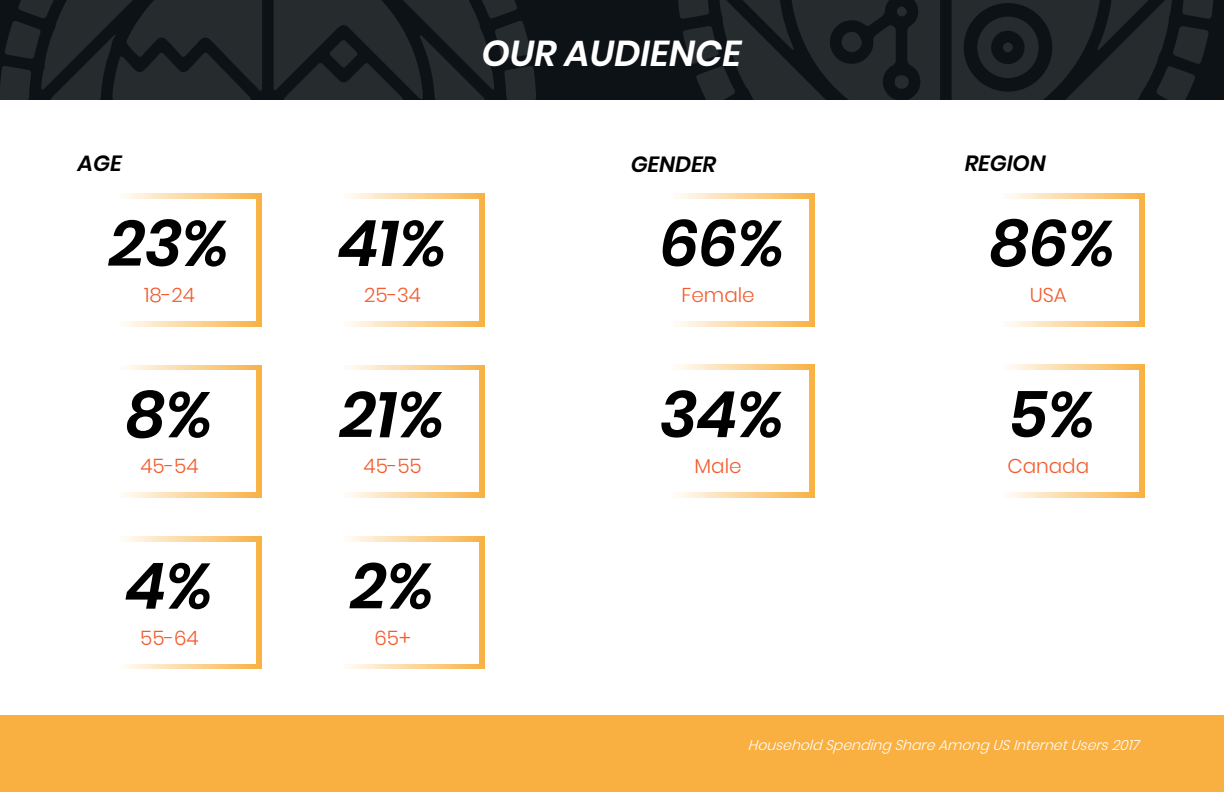
<style>
.page{position:relative;width:1224px;height:792px;background:#fff}
.page>*{position:absolute;margin:0;border:0;box-sizing:border-box;transform-origin:0 0}
.t1{font:italic 600 64px "Poppins";color:#000}
.t2{font:italic 600 36px "Poppins";color:#fff}
.t3{font:italic 600 22px "Poppins";color:#000}
.t4{font:300 20px "Poppins";color:#f25c2e}
.t5{font:italic 300 14px "Poppins";color:#fff}
</style>
<div class="page">
<div style="left:0;top:0;width:1224px;height:100px;background:#0d1217"></div>
<svg style="left:0;top:0;width:536px;height:100px;fill:#262b2e"></svg>
<svg style="left:1209px;top:0;width:4px;height:19px"></svg>
<svg style="left:678px;top:0;width:531px;height:100px;fill:#262b2e"></svg>
<div style="left:0;top:716px;width:1224px;height:76px;background:#fab040"></div>
<div style="left:632px;top:365px;width:182px;height:132px;background:linear-gradient(to right,#fff,#f9b54d)"></div>
<div style="left:637px;top:370px;width:172px;height:122px;background:#fff"></div>
<div style="left:963px;top:365px;width:182px;height:132px;background:linear-gradient(to right,#fff,#f9b54b)"></div>
<div style="left:967px;top:370px;width:172px;height:122px;background:#fff"></div>
<div style="left:632px;top:194px;width:182px;height:132px;background:linear-gradient(to right,#fff,#f9b54d)"></div>
<div style="left:637px;top:199px;width:172px;height:122px;background:#fff"></div>
<div style="left:963px;top:194px;width:182px;height:132px;background:linear-gradient(to right,#fff,#f9b54b)"></div>
<div style="left:967px;top:199px;width:172px;height:122px;background:#fff"></div>
<div style="left:79px;top:536px;width:182px;height:133px;background:linear-gradient(to right,#fff,#f9b54d)"></div>
<div style="left:83px;top:542px;width:173px;height:121px;background:#fff"></div>
<div style="left:303px;top:536px;width:182px;height:133px;background:linear-gradient(to right,#fff,#f9b54b)"></div>
<div style="left:307px;top:542px;width:172px;height:121px;background:#fff"></div>
<div style="left:79px;top:365px;width:182px;height:133px;background:linear-gradient(to right,#fff,#f9b54d)"></div>
<div style="left:83px;top:371px;width:173px;height:121px;background:#fff"></div>
<div style="left:303px;top:365px;width:182px;height:133px;background:linear-gradient(to right,#fff,#f9b54b)"></div>
<div style="left:307px;top:371px;width:172px;height:121px;background:#fff"></div>
<div style="left:79px;top:194px;width:182px;height:132px;background:linear-gradient(to right,#fff,#f9b54d)"></div>
<div style="left:83px;top:199px;width:173px;height:122px;background:#fff"></div>
<div style="left:303px;top:194px;width:182px;height:132px;background:linear-gradient(to right,#fff,#f9b54b)"></div>
<div style="left:307px;top:199px;width:172px;height:122px;background:#fff"></div>
<h2 class="t2" style="left:482px;top:33px;width:261px">OUR AUDIENCE</h2>
<p class="t3" style="left:78px;top:151px;width:45px">AGE</p>
<p class="t3" style="left:631px;top:151px;width:87px">GENDER</p>
<p class="t3" style="left:965px;top:151px;width:83px">REGION</p>
<h1 class="t1" style="left:109px;top:206px;width:122px">23%</h1>
<h1 class="t1" style="left:338px;top:206px;width:111px">41%</h1>
<h1 class="t1" style="left:660px;top:206px;width:127px">66%</h1>
<h1 class="t1" style="left:990px;top:206px;width:128px">86%</h1>
<p class="t4" style="left:144px;top:283px;width:52px">18-24</p>
<p class="t4" style="left:364px;top:283px;width:58px">25-34</p>
<p class="t4" style="left:682px;top:283px;width:75px">Female</p>
<p class="t4" style="left:1030px;top:283px;width:39px">USA</p>
<h1 class="t1" style="left:126px;top:378px;width:89px">8%</h1>
<h1 class="t1" style="left:340px;top:378px;width:107px">21%</h1>
<h1 class="t1" style="left:660px;top:378px;width:126px">34%</h1>
<h1 class="t1" style="left:1010px;top:378px;width:88px">5%</h1>
<p class="t4" style="left:140px;top:455px;width:60px">45-54</p>
<p class="t4" style="left:364px;top:455px;width:60px">45-55</p>
<p class="t4" style="left:695px;top:454px;width:49px">Male</p>
<p class="t4" style="left:1007px;top:454px;width:83px">Canada</p>
<h1 class="t1" style="left:125px;top:549px;width:89px">4%</h1>
<h1 class="t1" style="left:351px;top:549px;width:85px">2%</h1>
<p class="t4" style="left:140px;top:626px;width:60px">55-64</p>
<p class="t4" style="left:375px;top:626px;width:38px">65+</p>
<p class="t5" style="left:748px;top:737px;width:398px">HouseholdSpendingShareAmongUSInternetUsers2017</p>
</div>
